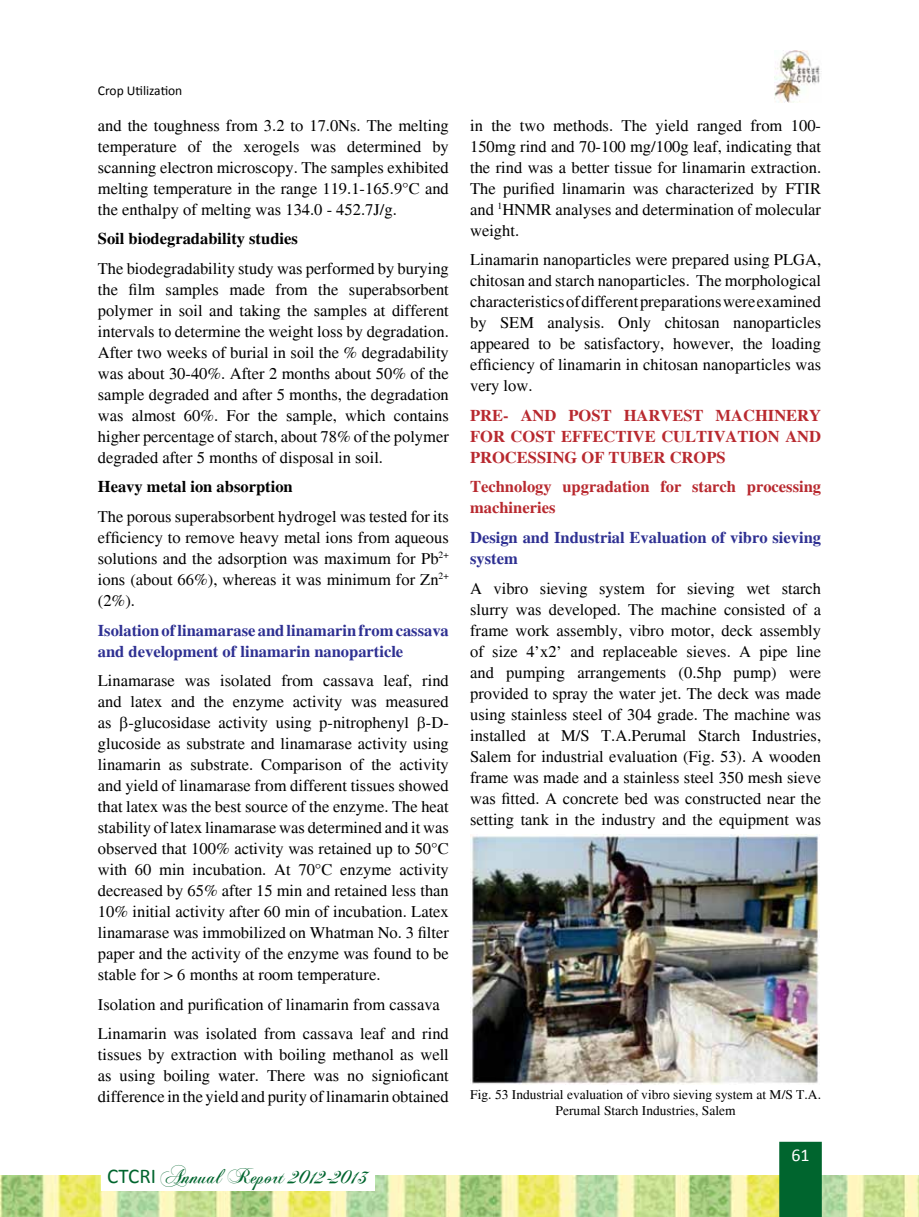
<style>
.page{position:relative;width:919px;height:1217px;background:#fff}
.page>*{position:absolute;margin:0;border:0;box-sizing:border-box;transform-origin:0 0}
.t1{font:21px "Chopin Script";color:#00652e}
.t2{font:18px "Calibri";color:#fff}
.t3{font:16.5px/21px "Times";color:#000;text-align:justify}
.t4{font:700 16.5px/21px "Times";color:#2e3092}
.t5{font:700 16.5px/21px "Times";color:#b8292f;text-align:justify}
.t6{font:700 16.5px "Times";color:#000}
.t7{font:13.5px/16.2px "Times";color:#000;text-align:center}
.t8{font:13.5px "Calibri";color:#000}
.s1{font-family:"Calibri"}
</style>
<div class="page">
<img style="left:0;top:1175px;width:918px;height:41px">
<img style="left:774px;top:51px;width:47px;height:51px">
<div style="left:779px;top:1141px;width:42px;height:75px;background:#00652e;border:2px solid #00652e"></div>
<div style="left:101px;top:1160px;width:273px;height:30px;background:#fff"></div>
<img style="left:470px;top:834px;width:349px;height:249px">
<p class="t8" style="left:98px;top:82px;width:86px">Crop Utilization</p>
<p class="t3" style="left:98px;top:115px;width:352px">and the toughness from 3.2 to 17.0Ns. The melting temperature of the xerogels was determined by scanning electron microscopy. The samples exhibited melting temperature in the range 119.1-165.9°C and the enthalpy of melting was 134.0 - 452.7J/g.</p>
<p class="t6" style="left:98px;top:229px;width:201px">Soil biodegradability studies</p>
<p class="t3" style="left:98px;top:258px;width:352px">The biodegradability study was performed by burying the film samples made from the superabsorbent polymer in soil and taking the samples at different intervals to determine the weight loss by degradation.<br>After two weeks of burial in soil the % degradability was about 30-40%. After 2 months about 50% of the sample degraded and after 5 months, the degradation was almost 60%. For the sample, which contains higher percentage of starch, about 78% of the polymer degraded after 5 months of disposal in soil.</p>
<p class="t6" style="left:98px;top:477px;width:196px">Heavy metal ion absorption</p>
<p class="t3" style="left:98px;top:506px;width:352px">The porous superabsorbent hydrogel was tested for its efficiency to remove heavy metal ions from aqueous solutions and the adsorption was maximum for Pb<sup>2+ </sup>ions (about 66%), whereas it was minimum for Zn<sup>2+ </sup>(2%).</p>
<p class="t4" style="left:98px;top:619px;width:352px">Isolation of linamarase and linamarin from cassava and development of linamarin nanoparticle</p>
<p class="t3" style="left:98px;top:670px;width:352px">Linamarase was isolated from cassava leaf, rind and latex and the enzyme activity was measured as -glucosidase activity using p-nitrophenyl -D&shy;glucoside as substrate and linamarase activity using linamarin as substrate. Comparison of the activity and yield of linamarase from different tissues showed that latex was the best source of the enzyme. The heat stability of latex linamarase was determined and it was observed that 100% activity was retained up to 50°C with 60 min incubation. At 70°C enzyme activity decreased by 65% after 15 min and retained less than 10% initial activity after 60 min of incubation. Latex linamarase was immobilized on Whatman No. 3 filter paper and the activity of the enzyme was found to be stable for &gt; 6 months at room temperature.</p>
<p class="t3" style="left:98px;top:989px;width:352px;line-height:29.5px">Isolation and purification of linamarin from cassava<br>Linamarin was isolated from cassava leaf and rind</p>
<p class="t3" style="left:98px;top:1044px;width:352px">tissues by extraction with boiling methanol as well as using boiling water. There was no signioficant difference in the yield and purity of linamarin obtained</p>
<p class="t1" style="left:107px;top:1163px;width:264px"><span class="s1">CTCRI</span> Annual Report 2012-2013</p>
<p class="t3" style="left:470px;top:115px;width:352px">in the two methods. The yield ranged from 100- 150mg rind and 70-100 mg/100g leaf, indicating that the rind was a better tissue for linamarin extraction.<br>The purified linamarin was characterized by FTIR and <sup>1</sup>HNMR analyses and determination of molecular weight.</p>
<p class="t3" style="left:470px;top:249px;width:352px">Linamarin nanoparticles were prepared using PLGA, chitosan and starch nanoparticles. The morphological characteristics of different preparations were examined by SEM analysis. Only chitosan nanoparticles appeared to be satisfactory, however, the loading efficiency of linamarin in chitosan nanoparticles was very low.</p>
<p class="t5" style="left:470px;top:405px;width:352px">PRE- AND POST HARVEST MACHINERY FOR COST EFFECTIVE CULTIVATION AND PROCESSING OF TUBER CROPS</p>
<p class="t5" style="left:470px;top:476px;width:352px">Technology upgradation for starch processing machineries</p>
<p class="t4" style="left:470px;top:527px;width:352px">Design and Industrial Evaluation of vibro sieving system</p>
<p class="t3" style="left:470px;top:577px;width:352px">A vibro sieving system for sieving wet starch slurry was developed. The machine consisted of a frame work assembly, vibro motor, deck assembly of size 4’x2’ and replaceable sieves. A pipe line and pumping arrangements (0.5hp pump) were provided to spray the water jet. The deck was made using stainless steel of 304 grade. The machine was installed at M/S T.A.Perumal Starch Industries, Salem for industrial evaluation (Fig. 53). A wooden frame was made and a stainless steel 350 mesh sieve was fitted. A concrete bed was constructed near the setting tank in the industry and the equipment was</p>
<p class="t7" style="left:470px;top:1085px;width:352px">Fig. 53 Industrial evaluation of vibro sieving system at M/S T.A.<br>Perumal Starch Industries, Salem</p>
<p class="t2" style="left:791px;top:1142px;width:20px">61</p>
</div>
